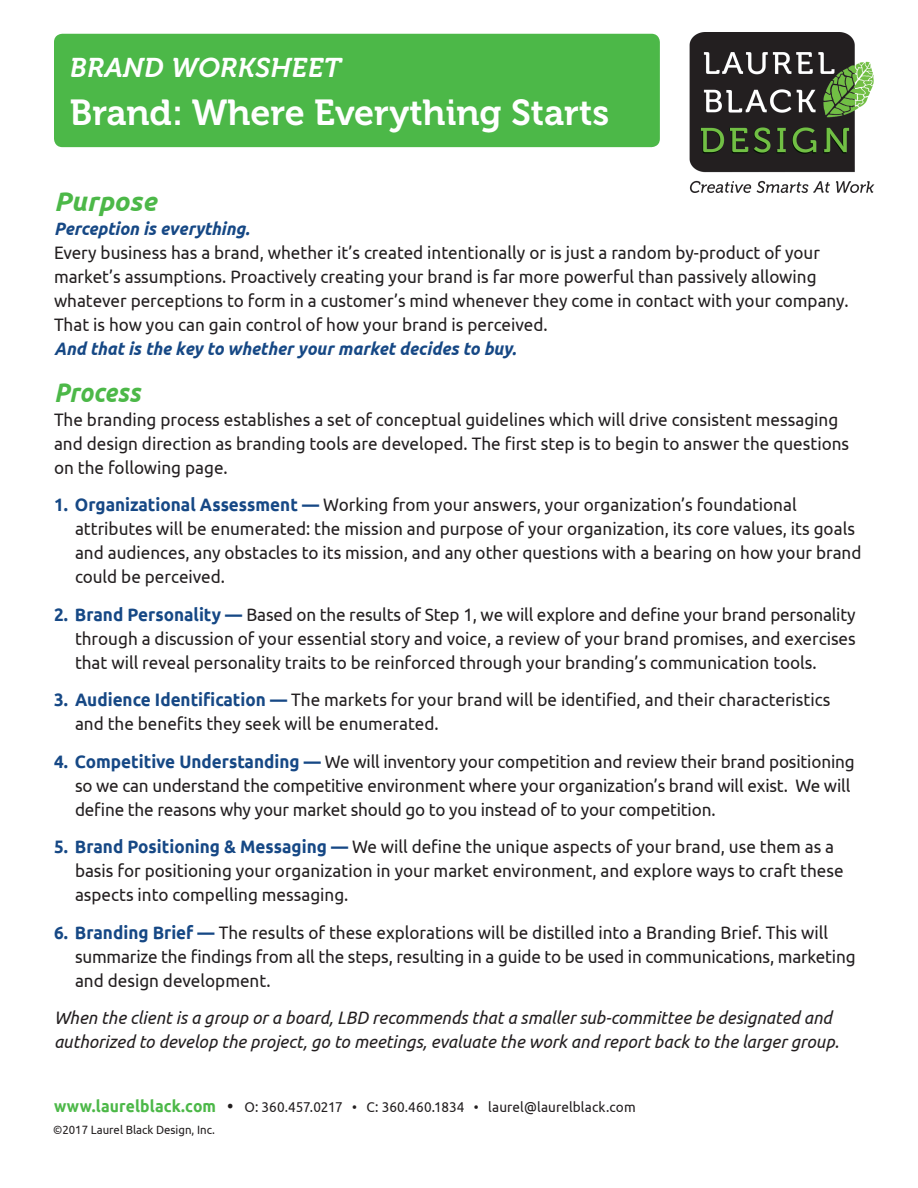
<style>
.page{position:relative;width:918px;height:1188px;background:#fff}
.page>*{position:absolute;margin:0;border:0;box-sizing:border-box;transform-origin:0 0}
.t1{font:36px "Museo 700";color:#fff}
.t2{font:italic 27px "Museo 700";letter-spacing:.01em;color:#fff}
.t3{font:italic 700 27px "Ubuntu";color:#4cb848}
.t4{font:italic 700 27px "Ubuntu";color:#4cb848;scale:.9 1}
.t5{font:18px/24px "Ubuntu";color:#231f20;scale:.95 1}
.t6{font:italic 18px/24px "Ubuntu";color:#231f20;scale:.95 1}
.t7{font:italic 700 18px "Ubuntu";color:#164885;scale:.95 1}
.t8{font:14.25px "Ubuntu";letter-spacing:.01em;color:#231f20;scale:.95 1}
.t9{font:12px "Ubuntu";color:#231f20;scale:.95 1}
.s1{font-weight:700;font-style:italic;color:#164885}
.s2{font-weight:700;color:#164885}
.s3{font-weight:700;font-size:16.5px;color:#4cb848}
.s4{font-weight:700;font-size:16.5px}
</style>
<div class="page">
<img style="left:689px;top:33px;width:186px;height:160px">
<div style="left:54px;top:34px;width:606px;height:113px;background:#4cb848;border-radius:8px"></div>
<p class="t2" style="left:70px;top:53px;width:273px">BRAND WORKSHEET</p>
<p class="t1" style="left:70px;top:93px;width:541px">Brand: Where Everything Starts</p>
<p class="t3" style="left:54px;top:185px;width:104px">Purpose</p>
<p class="t7" style="left:54px;top:218px;width:207px">Perception is everything.</p>
<p class="t5" style="left:54px;top:240px;width:838px">Every business has a brand, whether it’s created intentionally or is just a random by-product of your market’s assumptions. Proactively creating your brand is far more powerful than passively allowing whatever perceptions to form in a customer’s mind whenever they come in contact with your company.<br>That is how you can gain control of how your brand is perceived.<br><span class="s1">And that is the key to whether your market decides to buy.</span></p>
<p class="t4" style="left:54px;top:376px;width:98px">Process</p>
<p class="t5" style="left:54px;top:407px;width:839px">The branding process establishes a set of conceptual guidelines which will drive consistent messaging and design direction as branding tools are developed. The first step is to begin to answer the questions on the following page.</p>
<p class="t5" style="left:75px;top:492px;width:829px;text-indent:-21px"><span class="s2">1. Organizational Assessment —</span> Working from your answers, your organization’s foundational attributes will be enumerated: the mission and purpose of your organization, its core values, its goals and audiences, any obstacles to its mission, and any other questions with a bearing on how your brand could be perceived.</p>
<p class="t5" style="left:75px;top:602px;width:823px;text-align:justify;text-indent:-21px"><span class="s2">2. Brand Personality —</span> Based on the results of Step 1, we will explore and define your brand personality through a discussion of your essential story and voice, a review of your brand promises, and exercises that will reveal personality traits to be reinforced through your branding’s communication tools.</p>
<p class="t5" style="left:75px;top:687px;width:797px;text-indent:-21px"><span class="s2">3. Audience Identification —</span> The markets for your brand will be identified, and their characteristics and the benefits they seek will be enumerated.</p>
<p class="t5" style="left:75px;top:749px;width:822px;text-indent:-21px"><span class="s2">4. Competitive Understanding —</span> We will inventory your competition and review their brand positioning so we can understand the competitive environment where your organization’s brand will exist. We will define the reasons why your market should go to you instead of to your competition.</p>
<p class="t5" style="left:75px;top:834px;width:811px;text-indent:-21px"><span class="s2">5. Brand Positioning &amp; Messaging —</span> We will define the unique aspects of your brand, use them as a basis for positioning your organization in your market environment, and explore ways to craft these aspects into compelling messaging.</p>
<p class="t5" style="left:75px;top:920px;width:823px;text-indent:-21px"><span class="s2">6. Branding Brief —</span> The results of these explorations will be distilled into a Branding Brief. This will summarize the findings from all the steps, resulting in a guide to be used in communications, marketing and design development.</p>
<p class="t6" style="left:54px;top:1005px;width:828px">When the client is a group or a board, LBD recommends that a smaller sub-committee be designated and authorized to develop the project, go to meetings, evaluate the work and report back to the larger group.</p>
<p class="t8" style="left:54px;top:1098px;width:614px"><span class="s3">www.laurelblack.com</span> <span class="s4">•</span> O: 360.457.0217 • C: 360.460.1834 • laurel@laurelblack.com</p>
<p class="t9" style="left:53px;top:1123px;width:172px">©2017 Laurel Black Design, Inc.</p>
</div>
